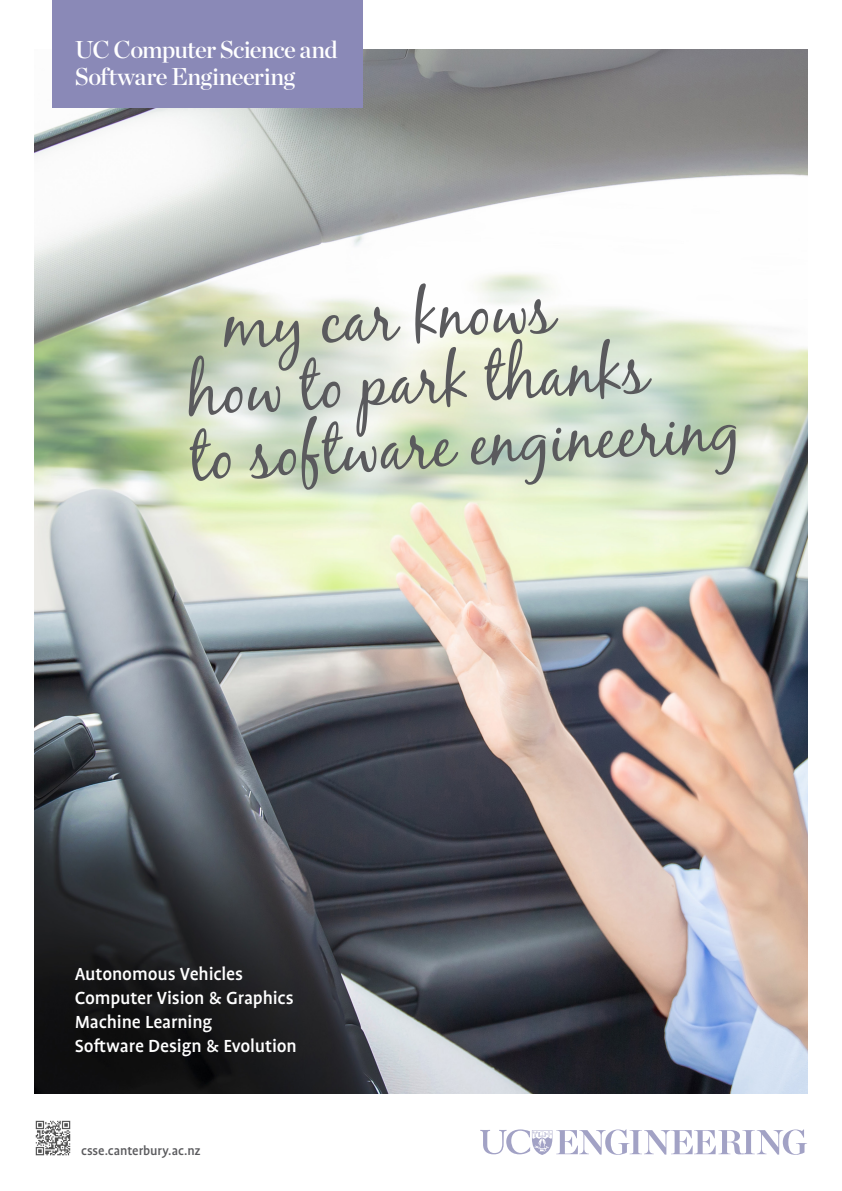
<style>
.page{position:relative;width:842px;height:1191px;background:#fff}
.page>*{position:absolute;margin:0;border:0;box-sizing:border-box;transform-origin:0 0}
.heading{font:65px/65px "Black Jack";color:#5a5a5d}
.t1{font:24.3px/27.2px "Chronicle Display Semi";letter-spacing:-.03em;color:#fff}
.t2{font:500 20px "Profile Pro";letter-spacing:-.01em;color:#fff}
.t3{font:500 14.3px "Profile Pro";letter-spacing:-.005em;color:#5a5a5d}
</style>
<div class="page">
<img style="left:35px;top:1120px;width:36px;height:36px">
<svg style="left:480px;top:1129px;width:327px;height:26px"></svg>
<img style="left:35px;top:50px;width:772px;height:1043px">
<div style="left:52px;top:0;width:311px;height:108px;background:#8a89b7"></div>
<p class="t1" style="left:75px;top:34px;width:265px">UC Computer Science and<br>Software Engineering</p>
<p class="heading" style="left:182px;top:294px;width:553px;text-indent:39px;rotate:-3deg">my car knows<br>how to park thanks<br>to software engineering</p>
<p class="t2" style="left:75px;top:962px;width:170px">Autonomous Vehicles</p>
<p class="t2" style="left:75px;top:986px;width:221px">Computer Vision &amp; Graphics</p>
<p class="t2" style="left:75px;top:1010px;width:139px">Machine Learning</p>
<p class="t2" style="left:75px;top:1034px;width:224px">Software Design &amp; Evolution</p>
<p class="t3" style="left:81px;top:1142px;width:121px">csse.canterbury.ac.nz</p>
</div>
